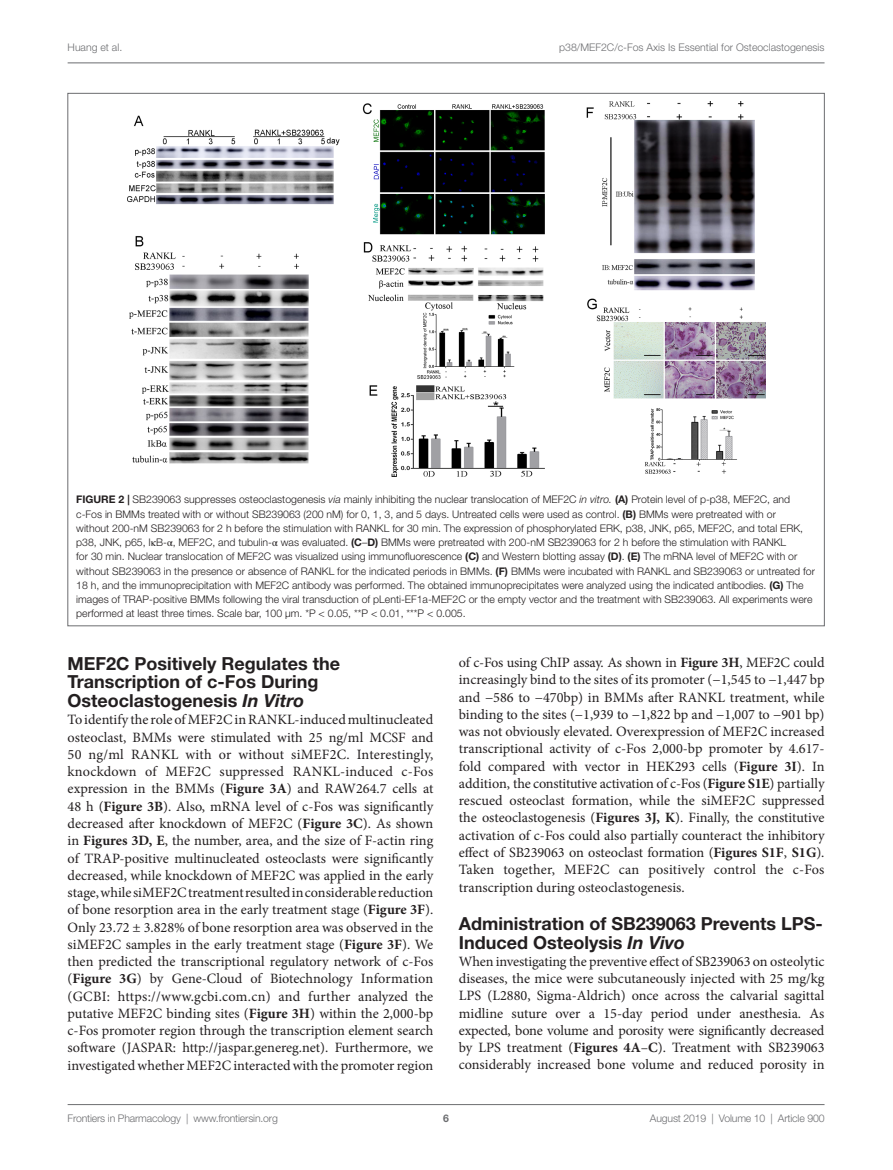
<style>
.page{position:relative;width:893px;height:1170px;background:#fff}
.page>*{position:absolute;margin:0;border:0;box-sizing:border-box;transform-origin:0 0}
._2{font:700 18px/18.8px "Helvetica Neue LT Std";color:#231f20}
.T1{font:14.25px/17.2px "Minion Pro";color:#231f20;text-align:justify}
.FC{font:300 10.5px/14.2px "Helvetica Neue LT Std";color:#231f20}
.t1{font:300 10.5px "Helvetica Neue LT Std";letter-spacing:-.015em;color:#6c6d70}
.t2{font:700 10.5px "Helvetica Neue LT Std";color:#6c6d70}
.s1{font-weight:700}
.s2{font-style:italic}
.s3{font-family:"STIX General";font-weight:400}
</style>
<div class="page">
<hr style="left:68px;top:63px;width:756px;height:1px;background:#6c6d70">
<hr style="left:68px;top:1104px;width:756px;height:1px;background:#6c6d70">
<img style="left:127px;top:102px;width:638px;height:374px">
<p class="t1" style="left:68px;top:41px;width:56px">Huang et al.</p>
<p class="t1" style="left:559px;top:41px;width:267px">p38/MEF2C/c-Fos Axis Is Essential for Osteoclastogenesis</p>
<p class="FC" style="left:76px;top:492px;width:740px"><span class="s1">FIGURE 2 |</span> SB239063 suppresses osteoclastogenesis <span class="s2">via</span> mainly inhibiting the nuclear translocation of MEF2C <span class="s2">in vitro.</span> <span class="s1">(A)</span> Protein level of p-p38, MEF2C, and c-Fos in BMMs treated with or without SB239063 (200 nM) for 0, 1, 3, and 5 days. Untreated cells were used as control. <span class="s1">(B)</span> BMMs were pretreated with or<br>without 200-nM SB239063 for 2 h before the stimulation with RANKL for 30 min. The expression of phosphorylated ERK, p38, JNK, p65, MEF2C, and total ERK, p38, JNK, p65, I<span class="s3">κ</span>B-<span class="s3">α</span>, MEF2C, and tubulin-<span class="s3">α</span> was evaluated. <span class="s1">(C</span>–<span class="s1">D)</span> BMMs were pretreated with 200-nM SB239063 for 2 h before the stimulation with RANKL<br>for 30 min. Nuclear translocation of MEF2C was visualized using immunofluorescence <span class="s1">(C)</span> and Western blotting assay <span class="s1">(D)</span>. <span class="s1">(E)</span> The mRNA level of MEF2C with or without SB239063 in the presence or absence of RANKL for the indicated periods in BMMs. <span class="s1">(F)</span> BMMs were incubated with RANKL and SB239063 or untreated for 18 h, and the immunoprecipitation with MEF2C antibody was performed. The obtained immunoprecipitates were analyzed using the indicated antibodies. <span class="s1">(G)</span> The images of TRAP-positive BMMs following the viral transduction of pLenti-EF1a-MEF2C or the empty vector and the treatment with SB239063. All experiments were performed at least three times. Scale bar, 100 μm. *P &lt; 0.05, **P &lt; 0.01, ***P &lt; 0.005.</p>
<p class="_2" style="left:68px;top:653px;width:274px">MEF2C Positively Regulates the<br>Transcription of c-Fos During<br>Osteoclastogenesis <span class="s2">In Vitro</span></p>
<p class="T1" style="left:68px;top:711px;width:367px">To identify the role of MEF2C in RANKL-induced multinucleated osteoclast, BMMs were stimulated with 25 ng/ml MCSF and 50 ng/ml RANKL with or without siMEF2C. Interestingly, knockdown of MEF2C suppressed RANKL-induced c-Fos expression in the BMMs (<span class="s1">Figure 3A</span>) and RAW264.7 cells at 48 h (<span class="s1">Figure 3B</span>). Also, mRNA level of c-Fos was significantly decreased after knockdown of MEF2C (<span class="s1">Figure 3C</span>). As shown in <span class="s1">Figures 3D, E</span>, the number, area, and the size of F-actin ring of TRAP-positive multinucleated osteoclasts were significantly decreased, while knockdown of MEF2C was applied in the early stage, while siMEF2C treatment resulted in considerable reduction of bone resorption area in the early treatment stage (<span class="s1">Figure 3F</span>).<br>Only 23.72 ± 3.828% of bone resorption area was observed in the siMEF2C samples in the early treatment stage (<span class="s1">Figure 3F</span>). We then predicted the transcriptional regulatory network of c-Fos (<span class="s1">Figure 3G</span>) by Gene-Cloud of Biotechnology Information (GCBI: https://www.gcbi.com.cn) and further analyzed the putative MEF2C binding sites (<span class="s1">Figure 3H</span>) within the 2,000-bp c-Fos promoter region through the transcription element search software (JASPAR: http://jaspar.genereg.net). Furthermore, we investigated whether MEF2C interacted with the promoter region</p>
<p class="T1" style="left:459px;top:654px;width:367px">of c-Fos using ChIP assay. As shown in <span class="s1">Figure 3H</span>, MEF2C could increasingly bind to the sites of its promoter (−1,545 to −1,447 bp and −586 to −470bp) in BMMs after RANKL treatment, while binding to the sites (−1,939 to −1,822 bp and −1,007 to −901 bp) was not obviously elevated. Overexpression of MEF2C increased transcriptional activity of c-Fos 2,000-bp promoter by 4.617- fold compared with vector in HEK293 cells (<span class="s1">Figure 3I</span>). In addition, the constitutive activation of c-Fos (<span class="s1">Figure S1E</span>) partially rescued osteoclast formation, while the siMEF2C suppressed the osteoclastogenesis (<span class="s1">Figures 3J, K</span>). Finally, the constitutive activation of c-Fos could also partially counteract the inhibitory effect of SB239063 on osteoclast formation (<span class="s1">Figures S1F</span>, <span class="s1">S1G</span>).<br>Taken together, MEF2C can positively control the c-Fos transcription during osteoclastogenesis.</p>
<p class="_2" style="left:459px;top:913px;width:366px">Administration of SB239063 Prevents LPS-<br>Induced Osteolysis <span class="s2">In Vivo</span></p>
<p class="T1" style="left:459px;top:952px;width:367px">When investigating the preventive effect of SB239063 on osteolytic diseases, the mice were subcutaneously injected with 25 mg/kg LPS (L2880, Sigma-Aldrich) once across the calvarial sagittal midline suture over a 15-day period under anesthesia. As expected, bone volume and porosity were significantly decreased by LPS treatment (<span class="s1">Figures 4A</span>–<span class="s1">C</span>). Treatment with SB239063 considerably increased bone volume and reduced porosity in</p>
<p class="t1" style="left:68px;top:1111px;width:212px">Frontiers in Pharmacology | www.frontiersin.org</p>
<p class="t2" style="left:443px;top:1111px;width:7px">6</p>
<p class="t1" style="left:650px;top:1111px;width:176px">August 2019 | Volume 10 | Article 900</p>
</div>
